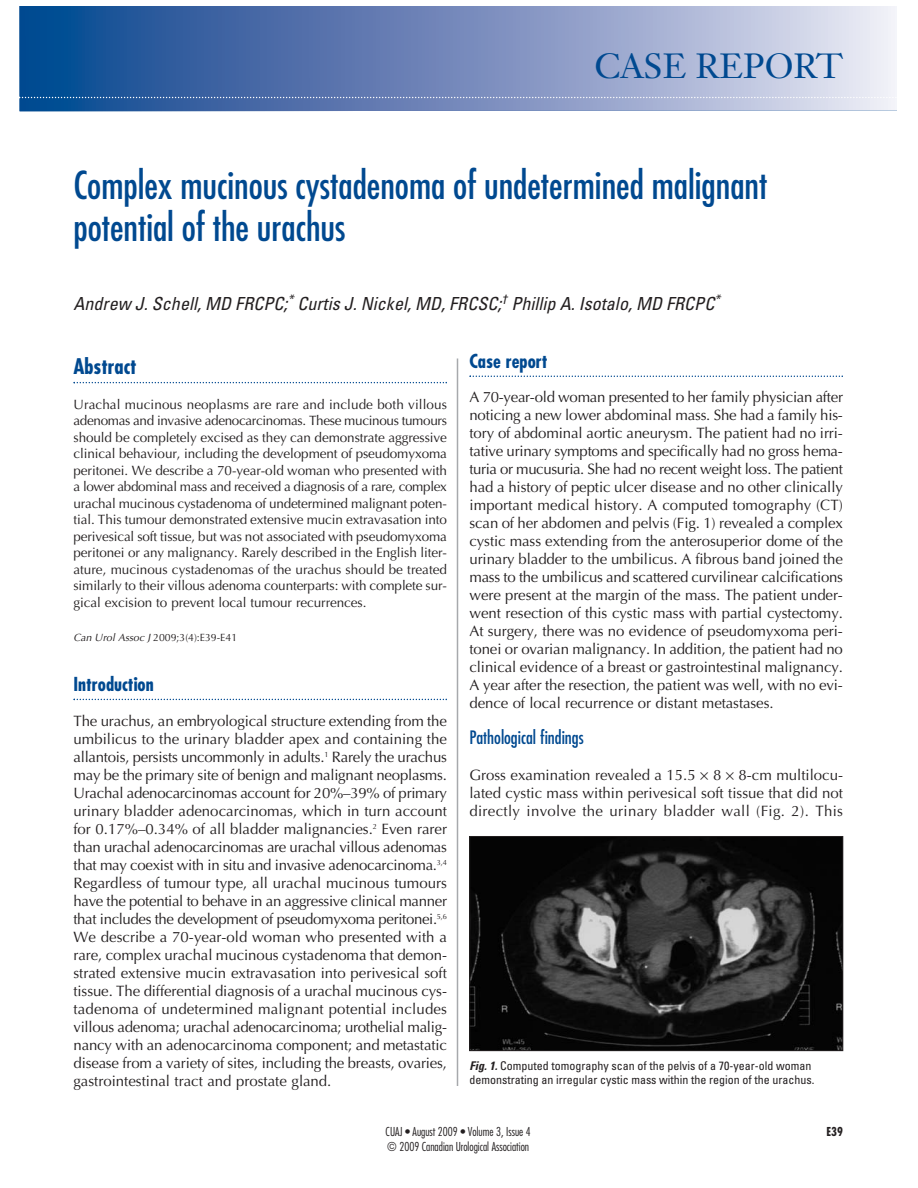
<style>
.page{position:relative;width:918px;height:1188px;background:#fff}
.page>*{position:absolute;margin:0;border:0;box-sizing:border-box;transform-origin:0 0}
.t1{font:condensed 37.5px/42px "Futura";color:#004990}
.t2{font:34.5px "Janson Text";color:#004990}
.t3{font:700 condensed 21px "Futura";color:#004990}
.t4{font:700 condensed 18.75px "Futura";color:#004990}
.t5{font:italic condensed 18px "Univers";color:#231f20}
.t6{font:condensed 18px "Futura";color:#004990}
.t7{font:15px/18px "Optima";color:#231f20;text-align:justify}
.t8{font:13.5px/16.5px "Optima";letter-spacing:-.005em;color:#231f20;text-align:justify}
.t9{font:condensed 12px/14.4px "Univers";color:#231f20}
.t10{font:300 condensed 12px/14.4px "Futura";color:#231f20}
.t11{font:700 condensed 12px "Futura";color:#231f20}
.t12{font:10.5px "Optima";color:#231f20}
.s1{font-style:italic}
.s2{font-weight:700;font-style:italic}
</style>
<div class="page">
<svg style="left:20px;top:6px;width:877px;height:105px;background:#768fbe"></svg>
<svg style="left:20px;top:97px;width:877px;height:1px"></svg>
<svg style="left:74px;top:382px;width:373px;height:1px"></svg>
<svg style="left:74px;top:699px;width:373px;height:1px"></svg>
<svg style="left:470px;top:376px;width:373px;height:1px"></svg>
<hr style="left:457px;top:358px;width:1px;height:728px;background:#a7a9ac">
<img style="left:472px;top:838px;width:369px;height:211px">
<div style="left:470px;top:836px;width:373px;height:215px;border:1px solid #231f20"></div>
<h2 class="t2" style="left:594px;top:51px;width:250px">CASE REPORT</h2>
<h1 class="t1" style="left:73px;top:167px;width:695px">Complex mucinous cystadenoma of undetermined malignant potential of the urachus</h1>
<p class="t5" style="left:73px;top:297px;width:651px">Andrew J.Schell,MD FRCPC;<sup>*</sup> Curtis J.Nickel,MD,FRCSC;<sup>†</sup> Phillip A.Isotalo,MD FRCPC<sup>*</sup></p>
<h3 class="t3" style="left:73px;top:357px;width:65px">Abstract</h3>
<p class="t8" style="left:73px;top:397px;width:375px">Urachal mucinous neoplasms are rare and include both villous adenomas and invasive adenocarcinomas. These mucinous tumours should be completely excised as they can demonstrate aggressive clinical behaviour, including the development of pseudomyxoma peritonei. We describe a 70-year-old woman who presented with a lower abdominal mass and received a diagnosis of a rare, complex urachal mucinous cystadenoma of undetermined malignant poten&shy;tial. This tumour demonstrated extensive mucin extravasation into perivesical soft tissue, but was not associated with pseudomyxoma peritonei or any malignancy. Rarely described in the English liter&shy;ature, mucinous cystadenomas of the urachus should be treated similarly to their villous adenoma counterparts: with complete sur&shy;gical excision to prevent local tumour recurrences.</p>
<p class="t12" style="left:73px;top:634px;width:165px"><span class="s1">Can Urol Assoc J</span> 2009;3(4):E39-E41</p>
<p class="t4" style="left:73px;top:676px;width:82px">Introduction</p>
<p class="t7" style="left:73px;top:713px;width:375px">The urachus, an embryological structure extending from the umbilicus to the urinary bladder apex and containing the allantois, persists uncommonly in adults.<sup>1</sup> Rarely the urachus may be the primary site of benign and malignant neoplasms.<br>Urachal adenocarcinomas account for 20%–39% of primary urinary bladder adenocarcinomas, which in turn account for 0.17%–0.34% of all bladder malignancies.<sup>2</sup> Even rarer than urachal adenocarcinomas are urachal villous adenomas that may coexist with in situ and invasive adenocarcinoma.<sup>3,4<br></sup>Regardless of tumour type, all urachal mucinous tumours have the potential to behave in an aggressive clinical manner that includes the development of pseudomyxoma peritonei.<sup>5,6<br></sup>We describe a 70-year-old woman who presented with a rare, complex urachal mucinous cystadenoma that demon&shy;strated extensive mucin extravasation into perivesical soft tissue. The differential diagnosis of a urachal mucinous cys&shy;tadenoma of undetermined malignant potential includes villous adenoma; urachal adenocarcinoma; urothelial malig&shy;nancy with an adenocarcinoma component; and metastatic disease from a variety of sites, including the breasts, ovaries, gastrointestinal tract and prostate gland.</p>
<p class="t4" style="left:470px;top:353px;width:80px">Case report</p>
<p class="t7" style="left:470px;top:389px;width:375px">A 70-year-old woman presented to her family physician after noticing a new lower abdominal mass. She had a family his&shy;tory of abdominal aortic aneurysm. The patient had no irri&shy;tative urinary symptoms and specifically had no gross hema&shy;turia or mucusuria. She had no recent weight loss. The patient had a history of peptic ulcer disease and no other clinically important medical history. A computed tomography (CT) scan of her abdomen and pelvis (Fig. 1) revealed a complex cystic mass extending from the anterosuperior dome of the urinary bladder to the umbilicus. A fibrous band joined the mass to the umbilicus and scattered curvilinear calcifications were present at the margin of the mass. The patient under&shy;went resection of this cystic mass with partial cystectomy.<br>At surgery, there was no evidence of pseudomyxoma peri&shy;tonei or ovarian malignancy. In addition, the patient had no clinical evidence of a breast or gastrointestinal malignancy.<br>A year after the resection, the patient was well, with no evi&shy;dence of local recurrence or distant metastases.</p>
<p class="t6" style="left:470px;top:729px;width:116px">Pathological findings</p>
<p class="t7" style="left:470px;top:767px;width:375px">Gross examination revealed a 15.5 8 8-cm multilocu&shy;lated cystic mass within perivesical soft tissue that did not directly involve the urinary bladder wall (Fig. 2). This</p>
<p class="t9" style="left:469px;top:1059px;width:347px"><span class="s2">Fig.1.</span>Computed tomography scan of the pelvis of a 70-year-old woman demonstrating an irregular cystic mass within the region of the urachus.</p>
<p class="t10" style="left:386px;top:1125px;width:147px">CUAJ • August 2009 • Volume 3, Issue 4 © 2009 Canadian Urological Association</p>
<p class="t11" style="left:827px;top:1127px;width:18px">E39</p>
</div>
